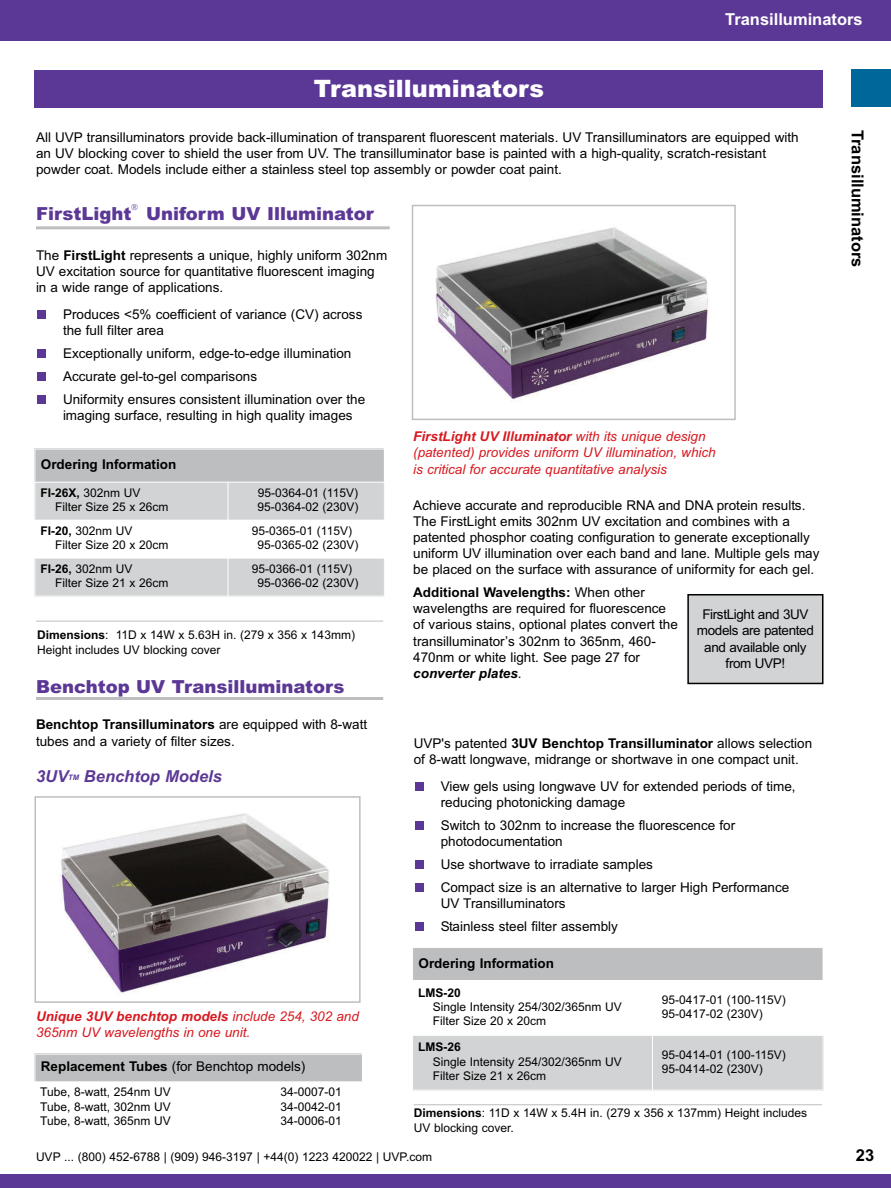
<style>
.page{position:relative;width:891px;height:1188px;background:#fff}
.page>*{position:absolute;margin:0;border:0;box-sizing:border-box;transform-origin:0 0}
.t1{font:900 24px "Arial";color:#fff}
.t2{font:900 18px "Arial";color:#5c3896}
.t3{font:700 16.5px "Arial";color:#000}
.t4{font:italic 700 16.5px "Arial";color:#5c3896}
.t5{font:700 16.5px "Arial";color:#fff}
.t6{font:13.5px/16.2px "Arial";color:#000}
.t7{font:italic 13.5px/16.2px "Arial";color:#d71920}
.t8{font:13.5px/16.5px "Arial";letter-spacing:-.03em;color:#000;text-align:center}
.t9{font:700 13.5px "Arial";color:#000}
.t10{font:12px/14.4px "Arial";color:#000}
.t11{font:700 12px "Arial";color:#000}
.s1{font-weight:700}
.s2{font-weight:700;font-style:italic}
.s3{font-size:7.5px}
</style>
<div class="page">
<div style="left:35px;top:70px;width:788px;height:38px;background:#5c3896"></div>
<div style="left:0;top:1174px;width:891px;height:14px;background:#5c3896"></div>
<div style="left:0;top:0;width:891px;height:40px;background:#5c3896"></div>
<img style="left:435px;top:227px;width:274px;height:174px">
<div style="left:412px;top:205px;width:324px;height:215px;border:2px solid #bcbec0"></div>
<div style="left:38px;top:310px;width:8px;height:9px;background:#5c3896"></div>
<div style="left:38px;top:349px;width:8px;height:9px;background:#5c3896"></div>
<div style="left:38px;top:372px;width:8px;height:9px;background:#5c3896"></div>
<div style="left:38px;top:395px;width:8px;height:9px;background:#5c3896"></div>
<div style="left:34px;top:449px;width:350px;height:33px;background:#bcbec0"></div>
<div style="left:34px;top:482px;width:194px;height:38px;background:#d1d3d4"></div>
<div style="left:228px;top:482px;width:157px;height:38px;background:#d1d3d4"></div>
<div style="left:34px;top:558px;width:194px;height:38px;background:#d1d3d4"></div>
<div style="left:228px;top:558px;width:157px;height:38px;background:#d1d3d4"></div>
<hr style="left:34px;top:449px;width:1px;height:147px;background:#fff">
<hr style="left:228px;top:482px;width:1px;height:114px;background:#fff">
<hr style="left:384px;top:449px;width:1px;height:147px;background:#fff">
<hr style="left:34px;top:449px;width:351px;height:1px;background:#fff">
<hr style="left:34px;top:482px;width:351px;height:1px;background:#fff">
<hr style="left:34px;top:558px;width:351px;height:1px;background:#fff">
<hr style="left:36px;top:621px;width:347px;height:1px;background:#bcbec0">
<img style="left:61px;top:813px;width:269px;height:181px">
<div style="left:34px;top:796px;width:327px;height:207px;border:2px solid #bcbec0"></div>
<div style="left:415px;top:782px;width:9px;height:9px;background:#5c3896"></div>
<div style="left:415px;top:821px;width:9px;height:9px;background:#5c3896"></div>
<div style="left:415px;top:860px;width:9px;height:9px;background:#5c3896"></div>
<div style="left:415px;top:883px;width:9px;height:9px;background:#5c3896"></div>
<div style="left:415px;top:922px;width:9px;height:9px;background:#5c3896"></div>
<hr style="left:414px;top:1104px;width:408px;height:1px;background:#bcbec0">
<div style="left:34px;top:1054px;width:328px;height:28px;background:#bcbec0"></div>
<hr style="left:34px;top:1054px;width:1px;height:80px;background:#fff">
<hr style="left:34px;top:1054px;width:329px;height:1px;background:#fff">
<hr style="left:34px;top:1081px;width:329px;height:1px;background:#fff">
<div style="left:412px;top:947px;width:411px;height:34px;background:#bcbec0"></div>
<div style="left:412px;top:1035px;width:240px;height:55px;background:#d1d3d4"></div>
<div style="left:652px;top:1035px;width:172px;height:55px;background:#d1d3d4"></div>
<hr style="left:412px;top:947px;width:1px;height:143px;background:#fff">
<hr style="left:652px;top:980px;width:1px;height:110px;background:#fff">
<hr style="left:823px;top:947px;width:1px;height:143px;background:#fff">
<hr style="left:412px;top:947px;width:411px;height:1px;background:#fff">
<hr style="left:412px;top:980px;width:411px;height:1px;background:#fff">
<hr style="left:412px;top:1035px;width:411px;height:1px;background:#fff">
<div style="left:688px;top:595px;width:135px;height:88px;background:#d1d3d4"></div>
<div style="left:687px;top:594px;width:137px;height:90px;border:2px solid #000"></div>
<hr style="left:36px;top:226px;width:354px;height:3px;background:#bcbec0">
<hr style="left:36px;top:697px;width:347px;height:3px;background:#bcbec0">
<div style="left:851px;top:69px;width:40px;height:38px;background:#00679a"></div>
<h1 class="t1" style="left:314px;top:75px;width:232px">Transilluminators</h1>
<p class="t5" style="left:725px;top:9px;width:139px">Transilluminators</p>
<p class="t6" style="left:36px;top:129px;width:764px">All UVP transilluminators provide back-illumination of transparent fluorescent materials. UV Transilluminators are equipped with an UV blocking cover to shield the user from UV. The transilluminator base is painted with a high-quality, scratch-resistant powder coat. Models include either a stainless steel top assembly or powder coat paint.</p>
<h2 class="t2" style="left:36px;top:203px;width:339px">FirstLight Uniform UV Illuminator</h2>
<p class="t6" style="left:36px;top:247px;width:353px">The <span class="s1">FirstLight</span> represents a unique, highly uniform 302nm<br>UV excitation source for quantitative fluorescent imaging in a wide range of applications.</p>
<p class="t6" style="left:63px;top:306px;width:301px">Produces &lt;5% coefficient of variance (CV) across the full filter area</p>
<p class="t6" style="left:63px;top:342px;width:304px;line-height:23px">Exceptionally uniform, edge-to-edge illumination<br>Accurate gel-to-gel comparisons<br>Uniformity ensures consistent illumination over the</p>
<p class="t6" style="left:63px;top:407px;width:291px">imaging surface, resulting in high quality images</p>
<p class="t7" style="left:413px;top:428px;width:304px"><span class="s1">FirstLight UV Illuminator</span> with its unique design (patented) provides uniform UV illumination, which</p>
<p class="t9" style="left:41px;top:457px;width:137px">Ordering Information</p>
<p class="t7" style="left:413px;top:461px;width:255px">is critical for accurate quantitative analysis</p>
<p class="t10" style="left:55px;top:486px;width:115px;text-indent:-15px"><span class="s1">FI-26X,</span> 302nm UV<br>Filter Size 25 x 26cm</p>
<p class="t10" style="left:257px;top:486px;width:103px">95-0364-01 (115V)<br>95-0364-02 (230V)</p>
<p class="t10" style="left:55px;top:524px;width:115px;text-indent:-15px"><span class="s1">FI-20,</span> 302nm UV<br>Filter Size 20 x 20cm</p>
<p class="t10" style="left:252px;top:524px;width:108px;text-align:center">95-0365-01 (115V)<br>95-0365-02 (230V)</p>
<p class="t10" style="left:55px;top:562px;width:115px;text-indent:-15px"><span class="s1">FI-26,</span> 302nm UV<br>Filter Size 21 x 26cm</p>
<p class="t10" style="left:252px;top:562px;width:108px;text-align:center">95-0366-01 (115V)<br>95-0366-02 (230V)</p>
<p class="t6" style="left:413px;top:497px;width:408px">Achieve accurate and reproducible RNA and DNA protein results.<br>The FirstLight emits 302nm UV excitation and combines with a patented phosphor coating configuration to generate exceptionally uniform UV illumination over each band and lane. Multiple gels may be placed on the surface with assurance of uniformity for each gel.</p>
<p class="t6" style="left:413px;top:584px;width:266px"><span class="s1">Additional Wavelengths:</span> When other wavelengths are required for fluorescence of various stains, optional plates convert the transilluminator’s 302nm to 365nm, 460- 470nm or white light. See page 27 for <span class="s2">converter plates</span>.</p>
<p class="t8" style="left:697px;top:606px;width:118px">FirstLight and 3UV models are patented and available only from UVP!</p>
<p class="t10" style="left:37px;top:628px;width:319px"><span class="s1">Dimensions</span>: 11D x 14W x 5.63H in. (279 x 356 x 143mm)<br>Height includes UV blocking cover</p>
<h2 class="t2" style="left:36px;top:676px;width:310px">Benchtop UV Transilluminators</h2>
<p class="t6" style="left:36px;top:717px;width:333px"><span class="s1">Benchtop Transilluminators</span> are equipped with 8-watt tubes and a variety of filter sizes.</p>
<p class="t4" style="left:36px;top:767px;width:187px">3UV<span class="s3">TM</span> Benchtop Models</p>
<p class="t7" style="left:36px;top:1008px;width:324px"><span class="s1">Unique 3UV benchtop models</span> include 254, 302 and<br>365nm UV wavelengths in one unit.</p>
<p class="t6" style="left:41px;top:1059px;width:266px"><span class="s1">Replacement Tubes</span> (for Benchtop models)</p>
<p class="t10" style="left:40px;top:1085px;width:132px;text-align:justify">Tube, 8-watt, 254nm UV Tube, 8-watt, 302nm UV Tube, 8-watt, 365nm UV</p>
<p class="t10" style="left:281px;top:1085px;width:63px;text-align:justify">34-0007-01<br>34-0042-01<br>34-0006-01</p>
<p class="t6" style="left:414px;top:735px;width:400px">UVP's patented <span class="s1">3UV Benchtop Transilluminator</span> allows selection of 8-watt longwave, midrange or shortwave in one compact unit.</p>
<p class="t6" style="left:441px;top:778px;width:357px">View gels using longwave UV for extended periods of time, reducing photonicking damage</p>
<p class="t6" style="left:441px;top:817px;width:296px">Switch to 302nm to increase the fluorescence for photodocumentation</p>
<p class="t6" style="left:441px;top:853px;width:350px;line-height:23px">Use shortwave to irradiate samples<br>Compact size is an alternative to larger High Performance</p>
<p class="t6" style="left:441px;top:892px;width:179px;line-height:23px">UV Transilluminators<br>Stainless steel filter assembly</p>
<p class="t9" style="left:419px;top:955px;width:137px">Ordering Information</p>
<p class="t11" style="left:418px;top:986px;width:44px">LMS-20</p>
<p class="t10" style="left:433px;top:1000px;width:191px">Single Intensity 254/302/365nm UV<br>Filter Size 20 x 20cm</p>
<p class="t10" style="left:662px;top:993px;width:126px">95-0417-01 (100-115V)<br>95-0417-02 (230V)</p>
<p class="t11" style="left:418px;top:1040px;width:44px">LMS-26</p>
<p class="t10" style="left:433px;top:1054px;width:191px">Single Intensity 254/302/365nm UV<br>Filter Size 21 x 26cm</p>
<p class="t10" style="left:662px;top:1047px;width:126px">95-0414-01 (100-115V)<br>95-0414-02 (230V)</p>
<p class="t10" style="left:414px;top:1106px;width:395px"><span class="s1">Dimensions</span>: 11D x 14W x 5.4H in. (279 x 356 x 137mm) Height includes<br>UV blocking cover.</p>
<p class="t3" style="left:867px;top:130px;width:139px;rotate:90deg">Transilluminators</p>
<p class="t10" style="left:36px;top:1149px;width:398px">UVP ... (800) 452-6788 | (909) 946-3197 | +44(0) 1223 420022 | UVP.com</p>
<p class="t3" style="left:856px;top:1146px;width:20px">23</p>
</div>
